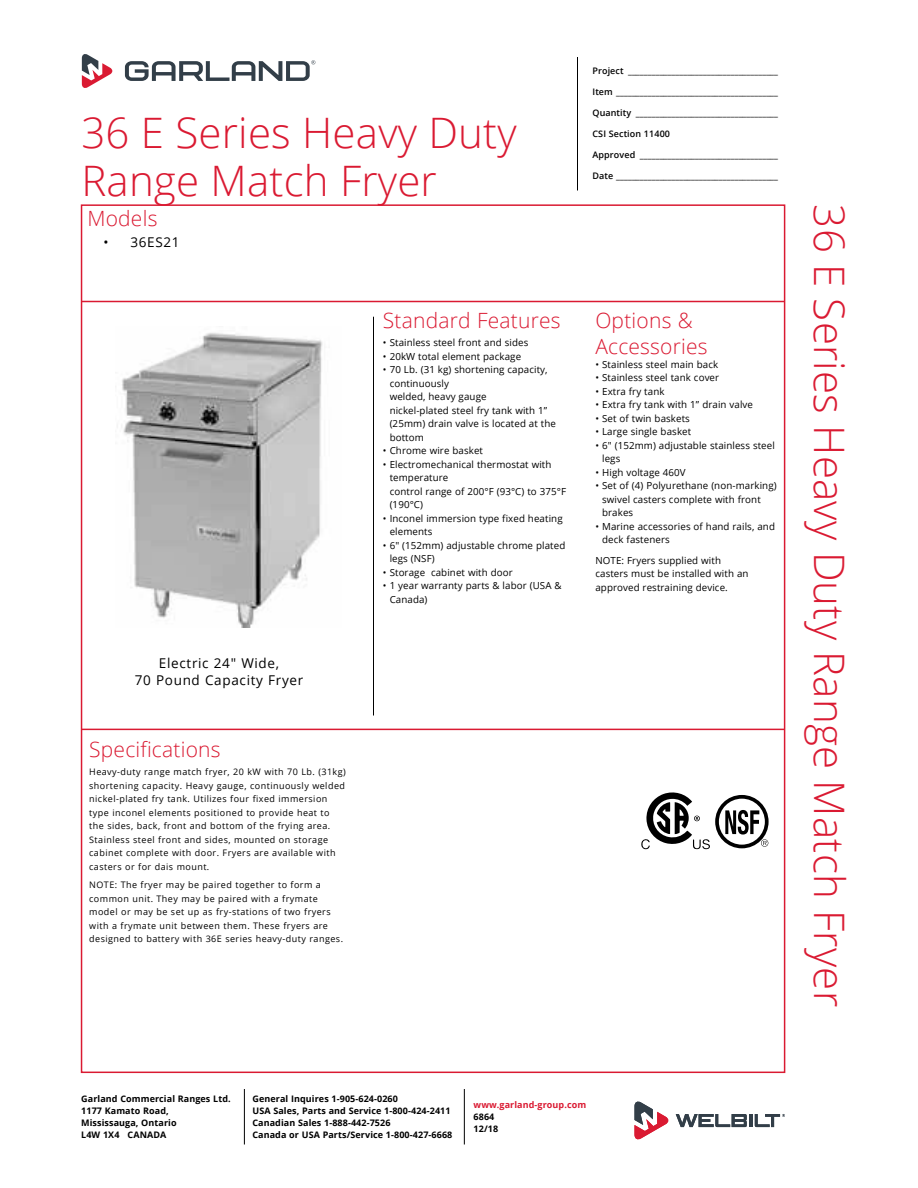
<style>
.page{position:relative;width:918px;height:1188px;background:#fff}
.page>*{position:absolute;margin:0;border:0;box-sizing:border-box;transform-origin:0 0}
.Side_Headers{font:300 42px "Open Sans";letter-spacing:.005em;color:#da1a32}
.Header_-_Main{font:300 42px "Open Sans";letter-spacing:.005em;color:#da1a32}
.Header_-_Specs{font:300 21px "Open Sans";letter-spacing:.01em;color:#da1a32}
.Model_Number{font:13.5px/16.2px "Open Sans";letter-spacing:.05em;color:#000;text-align:center}
.Standard_Features_w{font:9.75px/13.5px "Open Sans";letter-spacing:.01em;color:#000}
.Specifications{font:9px/13.5px "Open Sans";letter-spacing:.05em;color:#000}
.t1{font:600 9px "Open Sans";letter-spacing:.01em;color:#000}
.Bottom_Signoff{font:700 9px/12px "Open Sans";letter-spacing:.01em;color:#000}
.Bottom_Signoff-2{font:700 9px "Open Sans";letter-spacing:.01em;color:#da1a32}
</style>
<div class="page">
<hr style="left:577px;top:57px;width:1px;height:133px;background:#000">
<svg style="left:82px;top:54px;width:31px;height:34px"></svg>
<svg style="left:125px;top:60px;width:190px;height:21px"></svg>
<hr style="left:464px;top:1089px;width:1px;height:55px;background:#000">
<hr style="left:244px;top:1089px;width:1px;height:55px;background:#000">
<svg style="left:676px;top:1114px;width:109px;height:13px"></svg>
<svg style="left:634px;top:1102px;width:35px;height:37px"></svg>
<hr style="left:373px;top:317px;width:1px;height:398px;background:#000">
<hr style="left:81px;top:301px;width:703px;height:1px;background:#da1a32">
<hr style="left:82px;top:729px;width:702px;height:1px;background:#da1a32">
<img style="left:117px;top:333px;width:206px;height:294px">
<svg style="left:641px;top:792px;width:69px;height:57px"></svg>
<div style="left:715px;top:795px;width:54px;height:53px;border:4px solid #000;border-radius:50%"></div>
<svg style="left:725px;top:810px;width:43px;height:37px"></svg>
<p class="t1" style="left:592px;top:64px;width:187px">Project ______________________________________</p>
<p class="t1" style="left:592px;top:85px;width:187px">Item _________________________________________</p>
<p class="t1" style="left:592px;top:106px;width:187px">Quantity ____________________________________</p>
<p class="t1" style="left:592px;top:127px;width:79px">CSI Section 11400</p>
<p class="t1" style="left:592px;top:148px;width:187px">Approved ___________________________________</p>
<p class="t1" style="left:592px;top:169px;width:187px">Date _________________________________________</p>
<p class="Header_-_Main" style="left:81px;top:104px;width:437px">36 E Series Heavy Duty</p>
<p class="Header_-_Main" style="left:81px;top:152px;width:357px">Range Match Fryer</p>
<p class="Header_-_Specs" style="left:87px;top:204px;width:72px">Models</p>
<p class="Side_Headers" style="left:858px;top:204px;width:804px;rotate:90deg">36 E Series Heavy Duty Range Match Fryer</p>
<p class="Model_Number" style="left:104px;top:234px;width:78px">• 36ES21</p>
<p class="Header_-_Specs" style="left:383px;top:306px;width:179px">Standard Features</p>
<p class="Standard_Features_w" style="left:383px;top:336px;width:147px">• Stainless steel front and sides</p>
<p class="Standard_Features_w" style="left:383px;top:349px;width:140px">• 20kW total element package</p>
<p class="Standard_Features_w" style="left:390px;top:363px;width:168px;text-indent:-7px">• 70 Lb. (31 kg) shortening capacity, continuously<br>welded, heavy gauge<br>nickel‑plated steel fry tank with 1” (25mm) drain valve is located at the bottom</p>
<p class="Standard_Features_w" style="left:383px;top:444px;width:102px">• Chrome wire basket</p>
<p class="Standard_Features_w" style="left:390px;top:457px;width:178px;text-indent:-7px">• Electromechanical thermostat with temperature<br>control range of 200°F (93°C) to 375°F (190°C)</p>
<p class="Standard_Features_w" style="left:390px;top:511px;width:175px;text-indent:-7px">• Inconel immersion type fixed heating elements</p>
<p class="Standard_Features_w" style="left:390px;top:538px;width:177px;text-indent:-7px">• 6" (152mm) adjustable chrome plated legs (NSF)</p>
<p class="Standard_Features_w" style="left:383px;top:565px;width:131px">• Storage cabinet with door</p>
<p class="Standard_Features_w" style="left:390px;top:579px;width:173px;text-indent:-7px">• 1 year warranty parts &amp; labor (USA &amp;<br>Canada)</p>
<p class="Header_-_Specs" style="left:595px;top:306px;width:99px">Options &amp;</p>
<p class="Header_-_Specs" style="left:595px;top:332px;width:114px">Accessories</p>
<p class="Standard_Features_w" style="left:595px;top:357px;width:124px">• Stainless steel main back</p>
<p class="Standard_Features_w" style="left:595px;top:371px;width:125px">• Stainless steel tank cover</p>
<p class="Standard_Features_w" style="left:595px;top:384px;width:71px">• Extra fry tank</p>
<p class="Standard_Features_w" style="left:595px;top:398px;width:159px">• Extra fry tank with 1” drain valve</p>
<p class="Standard_Features_w" style="left:595px;top:411px;width:96px">• Set of twin baskets</p>
<p class="Standard_Features_w" style="left:595px;top:425px;width:97px">• Large single basket</p>
<p class="Standard_Features_w" style="left:602px;top:438px;width:174px;text-indent:-7px">• 6" (152mm) adjustable stainless steel legs</p>
<p class="Standard_Features_w" style="left:595px;top:465px;width:92px">• High voltage 460V</p>
<p class="Standard_Features_w" style="left:602px;top:479px;width:176px;text-indent:-7px">• Set of (4) Polyurethane (non-marking) swivel casters complete with front brakes</p>
<p class="Standard_Features_w" style="left:602px;top:519px;width:174px;text-indent:-7px">• Marine accessories of hand rails, and deck fasteners</p>
<p class="Standard_Features_w" style="left:595px;top:553px;width:155px">NOTE: Fryers supplied with casters must be installed with an approved restraining device.</p>
<p class="Model_Number" style="left:135px;top:655px;width:170px">Electric 24" Wide,<br>70 Pound Capacity Fryer</p>
<p class="Header_-_Specs" style="left:89px;top:735px;width:133px">Specifications</p>
<p class="Specifications" style="left:89px;top:765px;width:258px">Heavy‑duty range match fryer, 20 kW with 70 Lb. (31kg) shortening capacity. Heavy gauge, continuously welded nickel‑plated fry tank. Utilizes four fixed immersion type inconel elements positioned to provide heat to the sides, back, front and bottom of the frying area.<br>Stainless steel front and sides, mounted on storage cabinet complete with door. Fryers are available with casters or for dais mount.</p>
<p class="Specifications" style="left:89px;top:878px;width:255px">NOTE: The fryer may be paired together to form a common unit. They may be paired with a frymate model or may be set up as fry-stations of two fryers with a frymate unit between them. These fryers are designed to battery with 36E series heavy-duty ranges.</p>
<p class="Bottom_Signoff" style="left:81px;top:1092px;width:151px">Garland Commercial Ranges Ltd.</p>
<p class="Bottom_Signoff" style="left:81px;top:1104px;width:97px">1177 Kamato Road,<br>Mississauga, Ontario<br>L4W 1X4 CANADA</p>
<p class="Bottom_Signoff" style="left:252px;top:1092px;width:147px">General Inquires 1-905-624-0260</p>
<p class="Bottom_Signoff" style="left:252px;top:1104px;width:201px">USA Sales, Parts and Service 1-800-424-2411<br>Canadian Sales 1-888-442-7526<br>Canada or USA Parts/Service 1-800-427-6668</p>
<p class="Bottom_Signoff-2" style="left:474px;top:1099px;width:114px">www.garland-group.com</p>
<p class="Bottom_Signoff" style="left:474px;top:1111px;width:22px">6864</p>
<p class="Bottom_Signoff" style="left:474px;top:1123px;width:26px">12/18</p>
</div>
